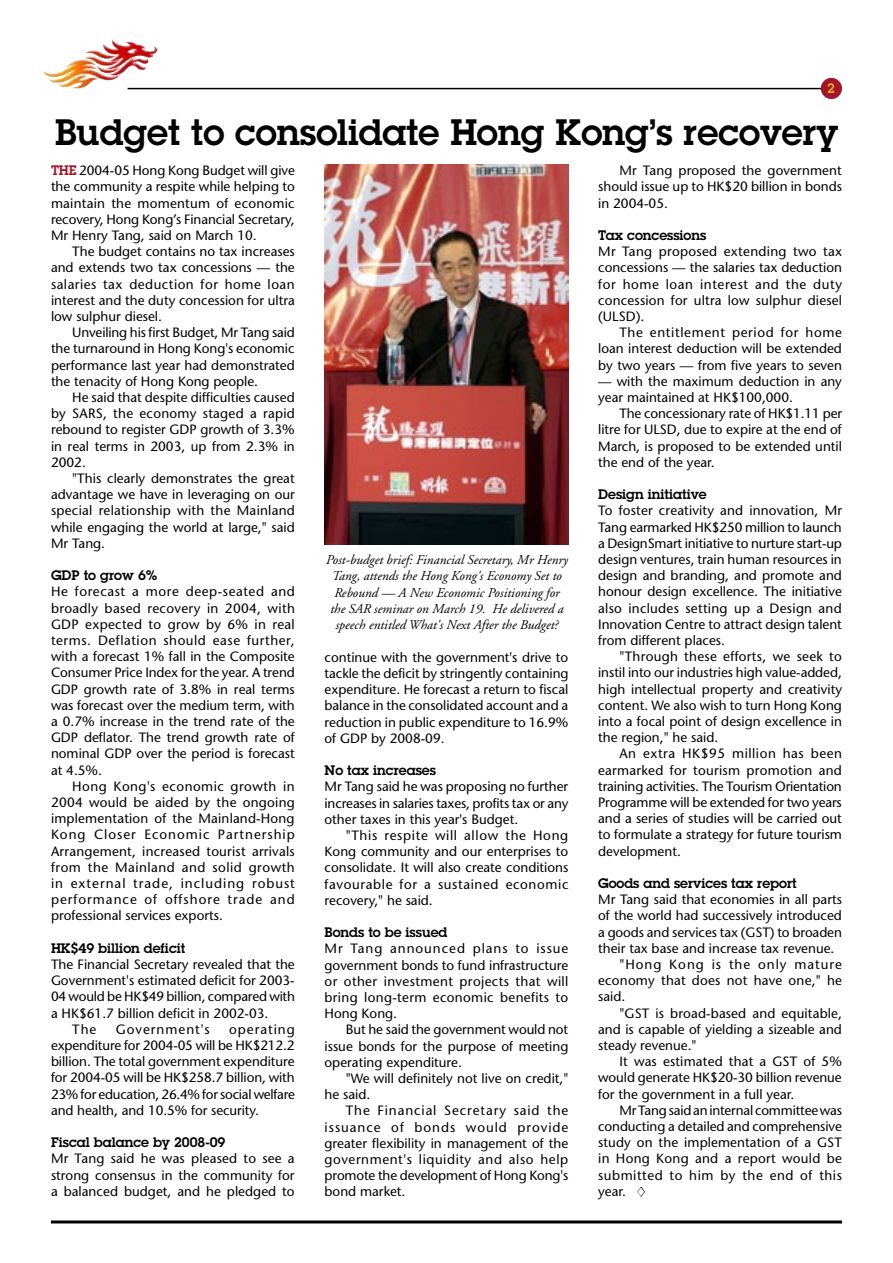
<style>
.page{position:relative;width:893px;height:1263px;background:#fff}
.page>*{position:absolute;margin:0;border:0;box-sizing:border-box;transform-origin:0 0}
.Headline{font:600 36px "Lubalin Graph";color:#000}
.Body_text{font:13.5px/16.2px "Stone Sans";color:#000;text-align:justify}
.t1{font:italic 13.5px/16.2px "Adobe Garamond";color:#000;text-align:center}
.Body_text-2{font:600 13.5px "Lubalin Graph";color:#000}
.Body_text-3{font:13.5px "Stone Sans";letter-spacing:.07em;color:#000}
.Body_text-4{font:600 13.5px "Lubalin Graph";color:#e0ad20}
.s1{font-family:"Lubalin Graph";font-weight:600;color:#a5162b}
.s2{color:#fff}
</style>
<div class="page">
<hr style="left:51px;top:1220px;width:791px;height:3px;background:#000">
<hr style="left:128px;top:88px;width:714px;height:1px;background:#000">
<img style="left:112px;top:39px;width:45px;height:17px">
<div style="left:821px;top:79px;width:20px;height:19px;background:#a5162b;border-radius:50%"></div>
<div style="left:821px;top:78px;width:21px;height:21px;border:2px solid #a5162b;border-radius:50%"></div>
<svg style="left:637px;top:1186px;width:8px;height:11px"></svg>
<img style="left:325px;top:164px;width:243px;height:380px">
<p class="Body_text-4" style="left:827px;top:79px;width:9px">2</p>
<p class="Headline" style="left:55px;top:109px;width:784px">Budget to consolidate Hong Kong’s recovery</p>
<p class="Body_text" style="left:51px;top:162px;width:245px"><span class="s1">THE</span> 2004-05 Hong Kong Budget will give the community a respite while helping to maintain the momentum of economic recovery, Hong Kong’s Financial Secretary, Mr Henry Tang, said on March 10.</p>
<p class="Body_text" style="left:51px;top:243px;width:245px;text-indent:21px">The budget contains no tax increases and extends two tax concessions — the salaries tax deduction for home loan interest and the duty concession for ultra low sulphur diesel.</p>
<p class="Body_text" style="left:51px;top:324px;width:245px;text-indent:21px">Unveiling his first Budget, Mr Tang said the turnaround in Hong Kong's economic performance last year had demonstrated the tenacity of Hong Kong people.</p>
<p class="Body_text" style="left:51px;top:389px;width:245px;text-indent:21px">He said that despite difficulties caused by SARS, the economy staged a rapid rebound to register GDP growth of 3.3% in real terms in 2003, up from 2.3% in 2002.</p>
<p class="Body_text" style="left:51px;top:470px;width:245px;text-indent:21px">"This clearly demonstrates the great advantage we have in leveraging on our special relationship with the Mainland while engaging the world at large," said Mr Tang.</p>
<p class="Body_text-2" style="left:51px;top:566px;width:108px">GDP to grow 6%</p>
<p class="Body_text" style="left:51px;top:583px;width:245px">He forecast a more deep-seated and broadly based recovery in 2004, with GDP expected to grow by 6% in real terms. Deflation should ease further, with a forecast 1% fall in the Composite Consumer Price Index for the year. A trend GDP growth rate of 3.8% in real terms was forecast over the medium term, with a 0.7% increase in the trend rate of the GDP deflator. The trend growth rate of nominal GDP over the period is forecast at 4.5%.</p>
<p class="Body_text" style="left:51px;top:778px;width:245px;text-indent:21px">Hong Kong's economic growth in 2004 would be aided by the ongoing implementation of the Mainland-Hong Kong Closer Economic Partnership Arrangement, increased tourist arrivals from the Mainland and solid growth in external trade, including robust performance of offshore trade and professional services exports.</p>
<p class="Body_text-2" style="left:51px;top:939px;width:136px">HK$49 billion deficit</p>
<p class="Body_text" style="left:51px;top:956px;width:245px">The Financial Secretary revealed that the Government's estimated deficit for 2003- 04 would be HK$49 billion, compared with a HK$61.7 billion deficit in 2002-03.</p>
<p class="Body_text" style="left:72px;top:1021px;width:26px">The</p>
<p class="Body_text-3" style="left:116px;top:1021px;width:95px">Government's</p>
<p class="Body_text" style="left:51px;top:1021px;width:245px;text-indent:178px">operating expenditure for 2004-05 will be HK$212.2 billion. The total government expenditure for 2004-05 will be HK$258.7 billion, with 23% for education, 26.4% for social welfare and health, and 10.5% for security.</p>
<p class="Body_text-2" style="left:51px;top:1133px;width:176px">Fiscal balance by 2008-09</p>
<p class="Body_text" style="left:51px;top:1150px;width:245px">Mr Tang said he was pleased to see a strong consensus in the community for a balanced budget, and he pledged to</p>
<p class="t1" style="left:325px;top:552px;width:244px">Post-budget brief: Financial Secretary, Mr Henry Tang, attends the Hong Kong's Economy Set to Rebound — A New Economic Positioning for the SAR seminar on March 19. He delivered a speech entitled What's Next After the Budget?</p>
<p class="Body_text" style="left:325px;top:649px;width:245px">continue with the government's drive to tackle the deficit by stringently containing expenditure. He forecast a return to fiscal balance in the consolidated account and a reduction in public expenditure to 16.9% of GDP by 2008-09.</p>
<p class="Body_text-2" style="left:325px;top:761px;width:113px">No tax increases</p>
<p class="Body_text" style="left:325px;top:778px;width:245px">Mr Tang said he was proposing no further increases in salaries taxes, profits tax or any other taxes in this year's Budget.</p>
<p class="Body_text" style="left:325px;top:827px;width:245px;text-indent:21px">"This respite will allow the Hong Kong community and our enterprises to consolidate. It will also create conditions favourable for a sustained economic recovery," he said.</p>
<p class="Body_text-2" style="left:325px;top:923px;width:124px">Bonds to be issued</p>
<p class="Body_text" style="left:325px;top:940px;width:245px">Mr Tang announced plans to issue government bonds to fund infrastructure or other investment projects that will bring long-term economic benefits to Hong Kong.</p>
<p class="Body_text" style="left:325px;top:1021px;width:245px;text-indent:21px">But he said the government would not issue bonds for the purpose of meeting operating expenditure.</p>
<p class="Body_text" style="left:325px;top:1070px;width:245px;text-indent:21px">"We will definitely not live on credit," he said.</p>
<p class="Body_text" style="left:325px;top:1102px;width:245px;text-indent:21px">The Financial Secretary said the issuance of bonds would provide greater flexibility in management of the government's liquidity and also help promote the development of Hong Kong's bond market.</p>
<p class="Body_text" style="left:598px;top:162px;width:245px;text-indent:21px">Mr Tang proposed the government should issue up to HK$20 billion in bonds in 2004-05.</p>
<p class="Body_text-2" style="left:598px;top:226px;width:110px">Tax concessions</p>
<p class="Body_text" style="left:598px;top:243px;width:245px">Mr Tang proposed extending two tax concessions — the salaries tax deduction for home loan interest and the duty concession for ultra low sulphur diesel (ULSD).</p>
<p class="Body_text" style="left:598px;top:324px;width:245px;text-indent:21px">The entitlement period for home loan interest deduction will be extended by two years — from five years to seven</p>
<p class="Body_text" style="left:598px;top:373px;width:245px">— with the maximum deduction in any year maintained at HK$100,000.</p>
<p class="Body_text" style="left:598px;top:405px;width:245px;text-indent:21px">The concessionary rate of HK$1.11 per litre for ULSD, due to expire at the end of March, is proposed to be extended until the end of the year.</p>
<p class="Body_text-2" style="left:598px;top:485px;width:110px">Design initiative</p>
<p class="Body_text" style="left:598px;top:502px;width:245px">To foster creativity and innovation, Mr Tang earmarked HK$250 million to launch a DesignSmart initiative to nurture start-up design ventures, train human resources in design and branding, and promote and honour design excellence. The initiative also includes setting up a Design and Innovation Centre to attract design talent from different places.</p>
<p class="Body_text" style="left:598px;top:648px;width:245px;text-indent:21px">"Through these efforts, we seek to instil into our industries high value-added, high intellectual property and creativity content. We also wish to turn Hong Kong into a focal point of design excellence in the region," he said.</p>
<p class="Body_text" style="left:598px;top:745px;width:245px;text-indent:21px">An extra HK$95 million has been earmarked for tourism promotion and training activities. The Tourism Orientation Programme will be extended for two years and a series of studies will be carried out to formulate a strategy for future tourism development.</p>
<p class="Body_text-2" style="left:598px;top:874px;width:200px">Goods and services tax report</p>
<p class="Body_text" style="left:598px;top:891px;width:245px">Mr Tang said that economies in all parts of the world had successively introduced a goods and services tax (GST) to broaden their tax base and increase tax revenue.</p>
<p class="Body_text" style="left:598px;top:956px;width:245px;text-indent:21px">"Hong Kong is the only mature economy that does not have one," he said.</p>
<p class="Body_text" style="left:598px;top:1005px;width:245px;text-indent:21px">"GST is broad-based and equitable, and is capable of yielding a sizeable and steady revenue."</p>
<p class="Body_text" style="left:598px;top:1053px;width:245px;text-indent:21px">It was estimated that a GST of 5% would generate HK$20-30 billion revenue for the government in a full year.</p>
<p class="Body_text" style="left:598px;top:1102px;width:245px;text-indent:21px">Mr Tang said an internal committee was conducting a detailed and comprehensive study on the implementation of a GST in Hong Kong and a report would be submitted to him by the end of this year. <span class="s2">◆</span></p>
</div>
